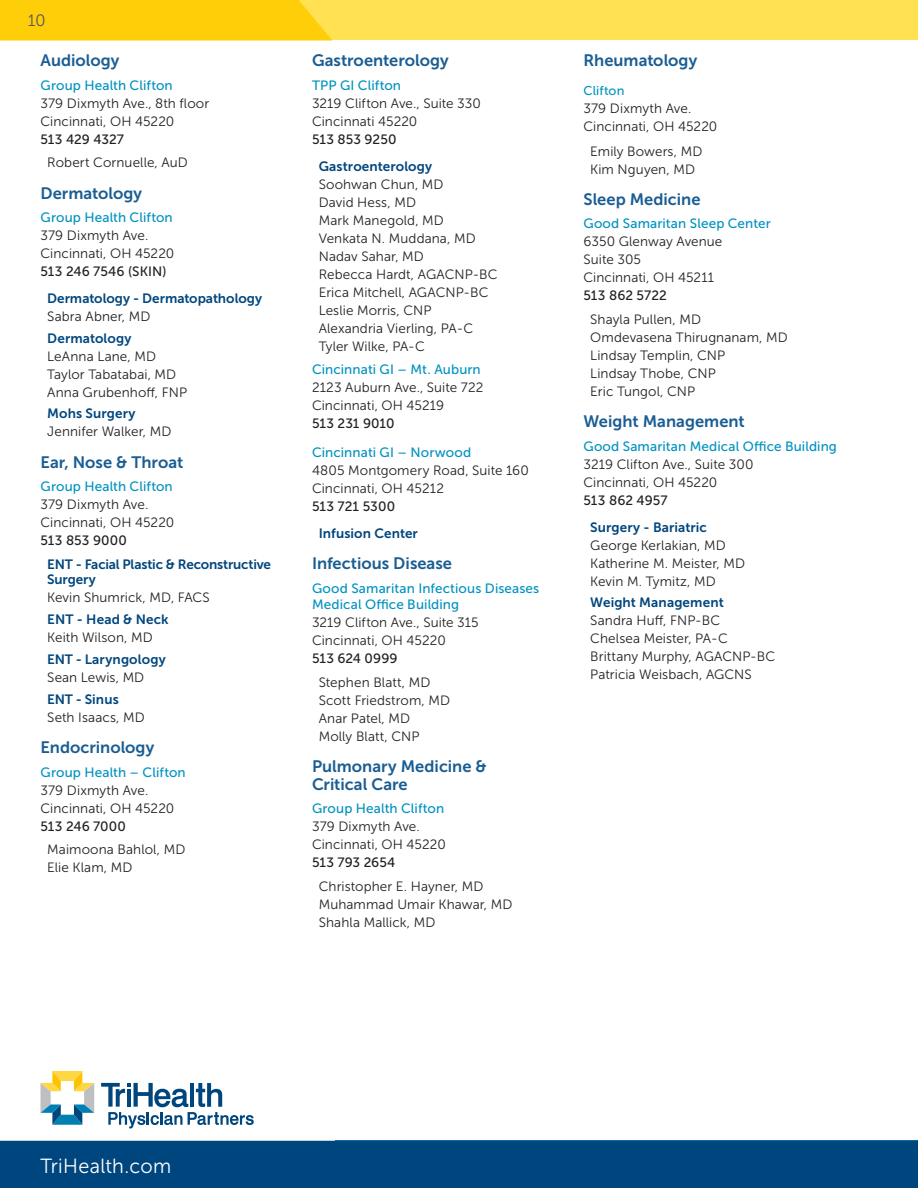
<style>
.page{position:relative;width:918px;height:1188px;background:#fff}
.page>*{position:absolute;margin:0;border:0;box-sizing:border-box;transform-origin:0 0}
.t1{font:20.4px "Museo Sans 300";letter-spacing:.015em;color:#fff}
.LIST-INSTITUTE_SPEC{font:16.5px/18px "Museo Sans 700";color:#1a5d93}
.LIST-office_name{font:16.5px "Museo Sans 700";color:#1a5d93}
.SPEC_PRIM_CARE_HEAD{font:16.5px "Museo Sans 300";color:#57585a}
.LIST-Doctor{font:13.5px "Museo Sans 300";letter-spacing:.01em;color:#231f20}
.LIST-addresses{font:13.5px "Museo Sans 300";letter-spacing:.005em;color:#231f20}
.LIST-office_name-2{font:13.5px/16.5px "Museo Sans 500";letter-spacing:.01em;color:#0092c0}
.LIST-sub-specialty{font:13.5px/15px "Museo Sans 700";letter-spacing:.005em;color:#00467e}
.LIST-phone_number{font:13.5px "Museo Sans 500";letter-spacing:.005em;color:#231f20}
.LIST-address-space_after{font:13.5px/18px "Museo Sans 300";letter-spacing:.005em;color:#231f20}
.LIST-office_name-3{font:12.75px "Museo Sans 500";letter-spacing:.005em;color:#0092c0}
</style>
<div class="page">
<svg style="left:101px;top:1083px;width:153px;height:45px"></svg>
<svg style="left:40px;top:1071px;width:54px;height:54px"></svg>
<div style="left:0;top:1141px;width:918px;height:47px;background:#00467e"></div>
<div style="left:0;top:0;width:918px;height:40px;background:#ffe152"></div>
<div style="left:0;top:0;width:332px;height:40px;background:#fece08"></div>
<p class="SPEC_PRIM_CARE_HEAD" style="left:27px;top:11px;width:20px">10</p>
<p class="LIST-INSTITUTE_SPEC" style="left:40px;top:52px;width:80px">Audiology</p>
<p class="LIST-office_name-2" style="left:40px;top:77px;width:134px">Group Health Clifton</p>
<p class="LIST-addresses" style="left:40px;top:96px;width:170px">379 Dixmyth Ave., 8th floor</p>
<p class="LIST-addresses" style="left:40px;top:114px;width:135px">Cincinnati, OH 45220</p>
<p class="LIST-phone_number" style="left:40px;top:132px;width:85px">513 429 4327</p>
<p class="LIST-Doctor" style="left:47px;top:155px;width:142px">Robert Cornuelle, AuD</p>
<p class="LIST-INSTITUTE_SPEC" style="left:40px;top:184px;width:103px">Dermatology</p>
<p class="LIST-office_name-2" style="left:40px;top:209px;width:134px">Group Health Clifton</p>
<p class="LIST-addresses" style="left:40px;top:228px;width:109px">379 Dixmyth Ave.</p>
<p class="LIST-addresses" style="left:40px;top:246px;width:135px">Cincinnati, OH 45220</p>
<p class="LIST-phone_number" style="left:40px;top:264px;width:128px">513 246 7546 (SKIN)</p>
<p class="LIST-sub-specialty" style="left:47px;top:291px;width:216px">Dermatology - Dermatopathology</p>
<p class="LIST-Doctor" style="left:47px;top:309px;width:105px">Sabra Abner, MD</p>
<p class="LIST-sub-specialty" style="left:47px;top:331px;width:86px">Dermatology</p>
<p class="LIST-Doctor" style="left:47px;top:349px;width:110px">LeAnna Lane, MD</p>
<p class="LIST-Doctor" style="left:47px;top:367px;width:131px">Taylor Tabatabai, MD</p>
<p class="LIST-Doctor" style="left:47px;top:385px;width:141px">Anna Grubenhoff, FNP</p>
<p class="LIST-sub-specialty" style="left:47px;top:406px;width:90px">Mohs Surgery</p>
<p class="LIST-Doctor" style="left:47px;top:425px;width:126px">Jennifer Walker, MD</p>
<p class="LIST-INSTITUTE_SPEC" style="left:40px;top:453px;width:144px">Ear, Nose &amp; Throat</p>
<p class="LIST-office_name-2" style="left:40px;top:478px;width:134px">Group Health Clifton</p>
<p class="LIST-addresses" style="left:40px;top:497px;width:109px">379 Dixmyth Ave.</p>
<p class="LIST-addresses" style="left:40px;top:515px;width:135px">Cincinnati, OH 45220</p>
<p class="LIST-phone_number" style="left:40px;top:533px;width:88px">513 853 9000</p>
<p class="LIST-sub-specialty" style="left:47px;top:557px;width:225px">ENT - Facial Plastic &amp; Reconstructive<br>Surgery</p>
<p class="LIST-Doctor" style="left:47px;top:591px;width:164px">Kevin Shumrick, MD, FACS</p>
<p class="LIST-sub-specialty" style="left:47px;top:612px;width:123px">ENT - Head &amp; Neck</p>
<p class="LIST-Doctor" style="left:47px;top:630px;width:107px">Keith Wilson, MD</p>
<p class="LIST-sub-specialty" style="left:47px;top:652px;width:120px">ENT - Laryngology</p>
<p class="LIST-Doctor" style="left:47px;top:670px;width:99px">Sean Lewis, MD</p>
<p class="LIST-sub-specialty" style="left:47px;top:692px;width:73px">ENT - Sinus</p>
<p class="LIST-Doctor" style="left:47px;top:710px;width:99px">Seth Isaacs, MD</p>
<p class="LIST-INSTITUTE_SPEC" style="left:40px;top:739px;width:115px">Endocrinology</p>
<p class="LIST-office_name-2" style="left:40px;top:764px;width:147px">Group Health – Clifton</p>
<p class="LIST-addresses" style="left:40px;top:783px;width:109px">379 Dixmyth Ave.</p>
<p class="LIST-addresses" style="left:40px;top:801px;width:135px">Cincinnati, OH 45220</p>
<p class="LIST-phone_number" style="left:40px;top:818px;width:87px">513 246 7000</p>
<p class="LIST-Doctor" style="left:47px;top:842px;width:140px">Maimoona Bahlol, MD</p>
<p class="LIST-Doctor" style="left:47px;top:860px;width:87px">Elie Klam, MD</p>
<p class="LIST-INSTITUTE_SPEC" style="left:312px;top:52px;width:138px">Gastroenterology</p>
<p class="LIST-office_name-2" style="left:312px;top:77px;width:91px">TPP GI Clifton</p>
<p class="LIST-addresses" style="left:312px;top:96px;width:170px">3219 Clifton Ave., Suite 330</p>
<p class="LIST-addresses" style="left:312px;top:114px;width:107px">Cincinnati 45220</p>
<p class="LIST-phone_number" style="left:312px;top:132px;width:86px">513 853 9250</p>
<p class="LIST-sub-specialty" style="left:319px;top:159px;width:115px">Gastroenterology</p>
<p class="LIST-Doctor" style="left:319px;top:177px;width:126px">Soohwan Chun, MD</p>
<p class="LIST-Doctor" style="left:319px;top:195px;width:99px">David Hess, MD</p>
<p class="LIST-Doctor" style="left:319px;top:213px;width:127px">Mark Manegold, MD</p>
<p class="LIST-Doctor" style="left:319px;top:231px;width:158px">Venkata N. Muddana, MD</p>
<p class="LIST-Doctor" style="left:319px;top:249px;width:107px">Nadav Sahar, MD</p>
<p class="LIST-Doctor" style="left:319px;top:267px;width:180px">Rebecca Hardt, AGACNP-BC</p>
<p class="LIST-Doctor" style="left:319px;top:285px;width:171px">Erica Mitchell, AGACNP-BC</p>
<p class="LIST-Doctor" style="left:319px;top:303px;width:114px">Leslie Morris, CNP</p>
<p class="LIST-Doctor" style="left:319px;top:321px;width:156px">Alexandria Vierling, PA-C</p>
<p class="LIST-Doctor" style="left:319px;top:339px;width:108px">Tyler Wilke, PA-C</p>
<p class="LIST-office_name-2" style="left:312px;top:361px;width:170px">Cincinnati GI – Mt. Auburn</p>
<p class="LIST-addresses" style="left:312px;top:380px;width:173px">2123 Auburn Ave., Suite 722</p>
<p class="LIST-addresses" style="left:312px;top:398px;width:134px">Cincinnati, OH 45219</p>
<p class="LIST-phone_number" style="left:312px;top:416px;width:84px">513 231 9010</p>
<p class="LIST-office_name-2" style="left:312px;top:444px;width:161px">Cincinnati GI – Norwood</p>
<p class="LIST-addresses" style="left:312px;top:463px;width:218px">4805 Montgomery Road, Suite 160</p>
<p class="LIST-addresses" style="left:312px;top:481px;width:134px">Cincinnati, OH 45212</p>
<p class="LIST-phone_number" style="left:312px;top:499px;width:85px">513 721 5300</p>
<p class="LIST-sub-specialty" style="left:319px;top:526px;width:101px">Infusion Center</p>
<p class="LIST-INSTITUTE_SPEC" style="left:312px;top:555px;width:142px">Infectious Disease</p>
<p class="LIST-office_name-2" style="left:312px;top:580px;width:229px">Good Samaritan Infectious Diseases<br>Medical Office Building</p>
<p class="LIST-addresses" style="left:312px;top:615px;width:168px">3219 Clifton Ave., Suite 315</p>
<p class="LIST-addresses" style="left:312px;top:633px;width:135px">Cincinnati, OH 45220</p>
<p class="LIST-phone_number" style="left:312px;top:651px;width:87px">513 624 0999</p>
<p class="LIST-Doctor" style="left:319px;top:675px;width:113px">Stephen Blatt, MD</p>
<p class="LIST-Doctor" style="left:319px;top:693px;width:133px">Scott Friedstrom, MD</p>
<p class="LIST-Doctor" style="left:319px;top:711px;width:93px">Anar Patel, MD</p>
<p class="LIST-Doctor" style="left:319px;top:729px;width:102px">Molly Blatt, CNP</p>
<p class="LIST-INSTITUTE_SPEC" style="left:312px;top:757px;width:176px">Pulmonary Medicine &amp;<br>Critical Care</p>
<p class="LIST-office_name-2" style="left:312px;top:800px;width:134px">Group Health Clifton</p>
<p class="LIST-addresses" style="left:312px;top:819px;width:109px">379 Dixmyth Ave.</p>
<p class="LIST-addresses" style="left:312px;top:837px;width:135px">Cincinnati, OH 45220</p>
<p class="LIST-phone_number" style="left:312px;top:855px;width:85px">513 793 2654</p>
<p class="LIST-Doctor" style="left:319px;top:879px;width:166px">Christopher E. Hayner, MD</p>
<p class="LIST-Doctor" style="left:319px;top:897px;width:195px">Muhammad Umair Khawar, MD</p>
<p class="LIST-Doctor" style="left:319px;top:915px;width:118px">Shahla Mallick, MD</p>
<p class="LIST-office_name" style="left:584px;top:51px;width:115px">Rheumatology</p>
<p class="LIST-office_name-3" style="left:584px;top:84px;width:42px">Clifton</p>
<p class="LIST-address-space_after" style="left:584px;top:99px;width:135px">379 Dixmyth Ave.<br>Cincinnati, OH 45220</p>
<p class="LIST-Doctor" style="left:590px;top:144px;width:114px">Emily Bowers, MD</p>
<p class="LIST-Doctor" style="left:590px;top:162px;width:106px">Kim Nguyen, MD</p>
<p class="LIST-INSTITUTE_SPEC" style="left:584px;top:190px;width:118px">Sleep Medicine</p>
<p class="LIST-office_name-2" style="left:584px;top:216px;width:189px">Good Samaritan Sleep Center</p>
<p class="LIST-addresses" style="left:584px;top:234px;width:140px">6350 Glenway Avenue</p>
<p class="LIST-addresses" style="left:584px;top:252px;width:59px">Suite 305</p>
<p class="LIST-addresses" style="left:584px;top:270px;width:132px">Cincinnati, OH 45211</p>
<p class="LIST-phone_number" style="left:584px;top:288px;width:85px">513 862 5722</p>
<p class="LIST-Doctor" style="left:590px;top:312px;width:112px">Shayla Pullen, MD</p>
<p class="LIST-Doctor" style="left:590px;top:330px;width:199px">Omdevasena Thirugnanam, MD</p>
<p class="LIST-Doctor" style="left:590px;top:348px;width:136px">Lindsay Templin, CNP</p>
<p class="LIST-Doctor" style="left:590px;top:366px;width:127px">Lindsay Thobe, CNP</p>
<p class="LIST-Doctor" style="left:590px;top:384px;width:107px">Eric Tungol, CNP</p>
<p class="LIST-INSTITUTE_SPEC" style="left:584px;top:413px;width:163px">Weight Management</p>
<p class="LIST-office_name-2" style="left:584px;top:438px;width:255px">Good Samaritan Medical Office Building</p>
<p class="LIST-addresses" style="left:584px;top:457px;width:172px">3219 Clifton Ave., Suite 300</p>
<p class="LIST-addresses" style="left:584px;top:475px;width:135px">Cincinnati, OH 45220</p>
<p class="LIST-phone_number" style="left:584px;top:492px;width:86px">513 862 4957</p>
<p class="LIST-sub-specialty" style="left:590px;top:520px;width:118px">Surgery - Bariatric</p>
<p class="LIST-Doctor" style="left:590px;top:538px;width:137px">George Kerlakian, MD</p>
<p class="LIST-Doctor" style="left:590px;top:556px;width:156px">Katherine M. Meister, MD</p>
<p class="LIST-Doctor" style="left:590px;top:574px;width:127px">Kevin M. Tymitz, MD</p>
<p class="LIST-sub-specialty" style="left:590px;top:595px;width:135px">Weight Management</p>
<p class="LIST-Doctor" style="left:590px;top:614px;width:132px">Sandra Huff, FNP-BC</p>
<p class="LIST-Doctor" style="left:590px;top:632px;width:139px">Chelsea Meister, PA-C</p>
<p class="LIST-Doctor" style="left:590px;top:650px;width:187px">Brittany Murphy, AGACNP-BC</p>
<p class="LIST-Doctor" style="left:590px;top:668px;width:163px">Patricia Weisbach, AGCNS</p>
<h1 class="t1" style="left:40px;top:1155px;width:132px">TriHealth.com</h1>
</div>
